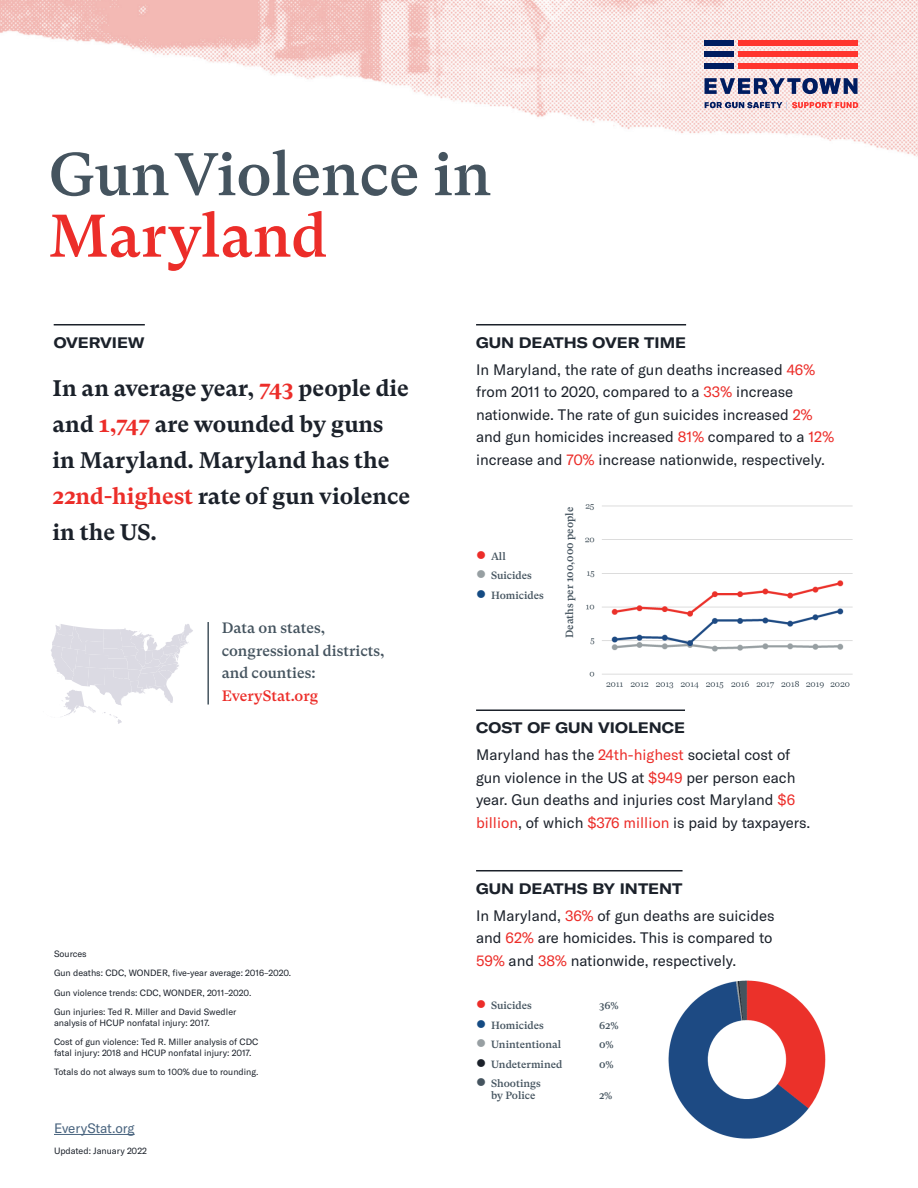
<style>
.page{position:relative;width:918px;height:1188px;background:#fff}
.page>*{position:absolute;margin:0;border:0;box-sizing:border-box;transform-origin:0 0}
.t1{font:500 60px/61.5px "GT Super Text";color:#45545f}
.Intro{font:700 22.5px/36px "GT Super Text";color:#1b212a}
.Body_Copy_Super_Text{font:15px/22.5px "GT America";color:#1b212a}
.callout_2{font:500 15px/22.5px "GT Super Text";color:#45545f}
.subhead{font:700 expanded 15px "GT America";color:#1b212a}
.t2{font:13.5px "GT America";letter-spacing:-.005em;color:#48637e}
.legend{font:500 10.5px/12px "GT Super Text";color:#45545f}
.X-axis_bar_label{font:500 10.5px "GT Super Text";color:#45545f}
.mouse_type{font:9px/10.5px "GT America";color:#1b212a}
.s1{color:#ec2d29}
.s2{color:#979fa2}
.s3{color:#154b83}
.s4{color:#1b212a}
</style>
<div class="page">
<hr style="left:54px;top:1134px;width:81px;height:1px;background:#48637e">
<hr style="left:476px;top:324px;width:210px;height:1px;background:#1b212a">
<hr style="left:476px;top:709px;width:209px;height:2px;background:#1b212a">
<hr style="left:476px;top:870px;width:207px;height:1px;background:#1b212a">
<img style="left:585px;top:504px;width:268px;height:185px">
<img style="left:668px;top:980px;width:158px;height:159px">
<hr style="left:54px;top:324px;width:91px;height:1px;background:#1b212a">
<img style="left:0;top:0;width:918px;height:157px">
<hr style="left:207px;top:622px;width:2px;height:83px;background:#45545f">
<svg style="left:51px;top:624px;width:142px;height:100px"></svg>
<div style="left:738px;top:63px;width:120px;height:5px;background:#ff352e"></div>
<div style="left:738px;top:52px;width:120px;height:5px;background:#ff352e"></div>
<div style="left:738px;top:40px;width:120px;height:5px;background:#ff352e"></div>
<div style="left:705px;top:63px;width:29px;height:5px;background:#001c60"></div>
<div style="left:705px;top:52px;width:29px;height:5px;background:#001c60"></div>
<div style="left:705px;top:40px;width:29px;height:5px;background:#001c60"></div>
<svg style="left:705px;top:78px;width:153px;height:16px;background:#6e7499"></svg>
<svg style="left:705px;top:102px;width:153px;height:7px"></svg>
<p class="t1" style="left:49px;top:144px;width:444px">Gun Violence in<br><span class="s1">Maryland</span></p>
<p class="subhead" style="left:54px;top:333px;width:93px">OVERVIEW</p>
<p class="Intro" style="left:52px;top:370px;width:359px">In an average year, <span class="s1">743</span> people die and <span class="s1">1,747</span> are wounded by guns in Maryland. Maryland has the<br><span class="s1">22nd-highest</span> rate of gun violence in the US.</p>
<p class="callout_2" style="left:222px;top:617px;width:164px">Data on states, congressional districts, and counties:<br><span class="s1">EveryStat.org</span></p>
<p class="mouse_type" style="left:54px;top:949px;width:34px">Sources</p>
<p class="mouse_type" style="left:54px;top:968px;width:239px">Gun deaths: CDC, WONDER, five-year average: 2016–2020.</p>
<p class="mouse_type" style="left:54px;top:988px;width:199px">Gun violence trends: CDC, WONDER, 2011–2020.</p>
<p class="mouse_type" style="left:54px;top:1007px;width:184px">Gun injuries: Ted R. Miller and David Swedler analysis of HCUP nonfatal injury: 2017.</p>
<p class="mouse_type" style="left:54px;top:1037px;width:206px">Cost of gun violence: Ted R. Miller analysis of CDC fatal injury: 2018 and HCUP nonfatal injury: 2017.</p>
<p class="mouse_type" style="left:54px;top:1067px;width:206px">Totals do not always sum to 100% due to rounding.</p>
<p class="t2" style="left:54px;top:1120px;width:82px">EveryStat.org</p>
<p class="mouse_type" style="left:54px;top:1145px;width:95px">Updated: January 2022</p>
<p class="subhead" style="left:476px;top:333px;width:212px">GUN DEATHS OVER TIME</p>
<p class="Body_Copy_Super_Text" style="left:476px;top:358px;width:360px">In Maryland, the rate of gun deaths increased <span class="s1">46% </span>from 2011 to 2020, compared to a <span class="s1">33%</span> increase nationwide. The rate of gun suicides increased <span class="s1">2% </span>and gun homicides increased <span class="s1">81%</span> compared to a <span class="s1">12% </span>increase and <span class="s1">70%</span> increase nationwide, respectively.</p>
<p class="legend" style="left:476px;top:550px;width:31px"><span class="s1">●</span> All</p>
<p class="legend" style="left:476px;top:570px;width:57px"><span class="s2">●</span> Suicides</p>
<p class="legend" style="left:476px;top:589px;width:69px"><span class="s3">●</span> Homicides</p>
<p class="X-axis_bar_label" style="left:564px;top:638px;width:132px;rotate:-90deg">Deaths per 100,000 people</p>
<p class="subhead" style="left:476px;top:719px;width:210px">COST OF GUN VIOLENCE</p>
<p class="Body_Copy_Super_Text" style="left:476px;top:744px;width:336px">Maryland has the <span class="s1">24th-highest</span> societal cost of gun violence in the US at <span class="s1">$949</span> per person each year. Gun deaths and injuries cost Maryland <span class="s1">$6 billion</span>, of which <span class="s1">$376 million</span> is paid by taxpayers.</p>
<p class="subhead" style="left:476px;top:879px;width:208px">GUN DEATHS BY INTENT</p>
<p class="Body_Copy_Super_Text" style="left:476px;top:904px;width:300px">In Maryland, <span class="s1">36%</span> of gun deaths are suicides and <span class="s1">62%</span> are homicides. This is compared to<br><span class="s1">59%</span> and <span class="s1">38%</span> nationwide, respectively.</p>
<p class="legend" style="left:476px;top:1000px;width:57px"><span class="s1">●</span> Suicides</p>
<p class="legend" style="left:599px;top:1000px;width:21px">36%</p>
<p class="legend" style="left:476px;top:1019px;width:69px"><span class="s3">●</span> Homicides</p>
<p class="legend" style="left:599px;top:1019px;width:21px">62%</p>
<p class="legend" style="left:476px;top:1039px;width:87px"><span class="s2">●</span> Unintentional</p>
<p class="legend" style="left:599px;top:1039px;width:16px">0%</p>
<p class="legend" style="left:476px;top:1058px;width:88px"><span class="s4">●</span> Undetermined</p>
<p class="legend" style="left:599px;top:1058px;width:16px">0%</p>
<p class="legend" style="left:491px;top:1078px;width:51px;text-indent:-15px">● Shootings by Police</p>
<p class="legend" style="left:599px;top:1090px;width:15px">2%</p>
</div>
